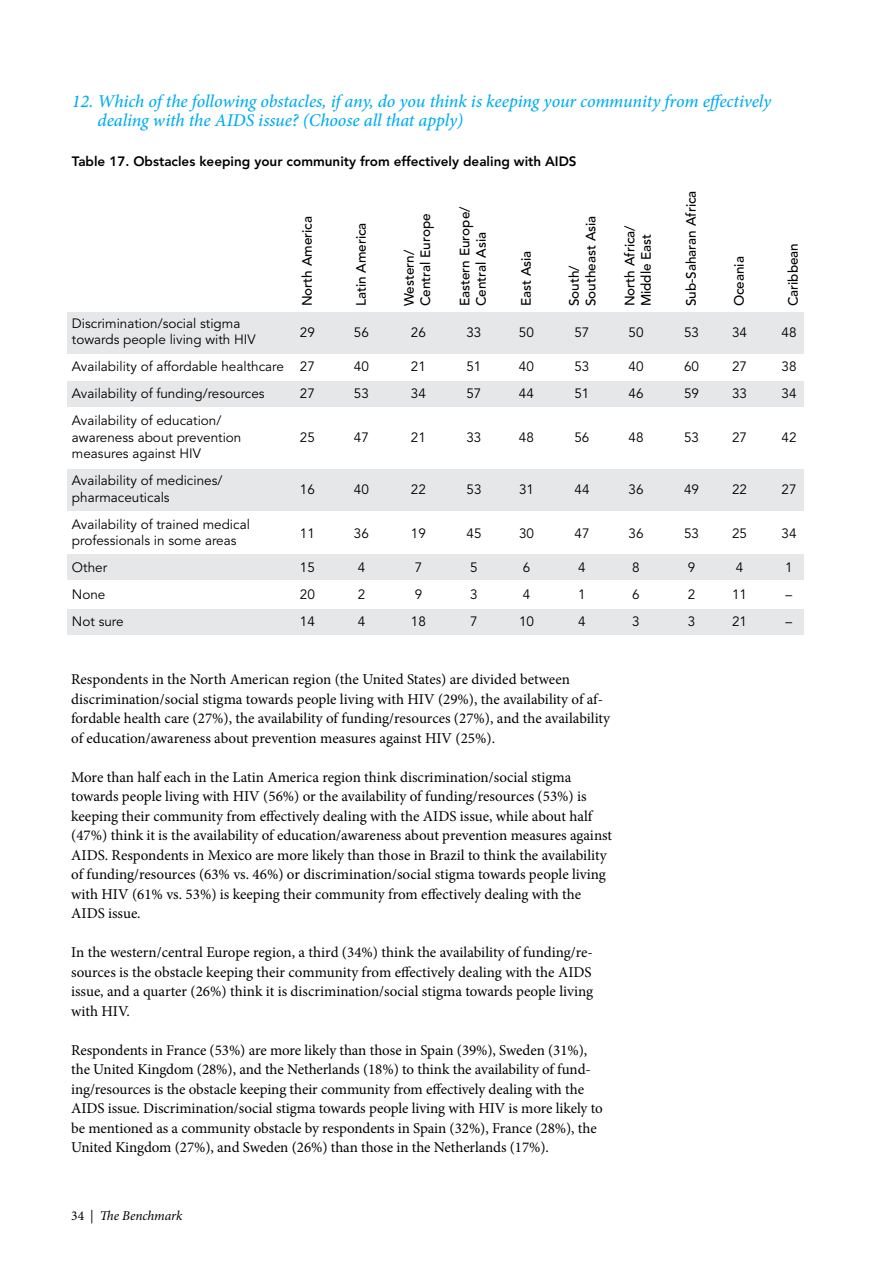
<style>
.page{position:relative;width:893px;height:1263px;background:#fff}
.page>*{position:absolute;margin:0;border:0;box-sizing:border-box;transform-origin:0 0}
.t1{font:italic 500 18px/19.5px "Minion Pro";letter-spacing:-.01em;color:#00aeef}
.t2{font:15px/19.5px "Minion Pro";letter-spacing:-.005em;color:#000}
.t3{font:13.5px/16.5px "Avenir";color:#000}
.t4{font:500 13.5px/16.5px "Avenir";color:#000}
.t5{font:800 13.5px "Avenir";color:#000}
.t6{font:italic 13.5px "Minion Pro";letter-spacing:-.01em;color:#000}
.s1{font-style:normal}
</style>
<div class="page">
<div style="left:68px;top:610px;width:736px;height:25px;background:#e6e7e8"></div>
<div style="left:68px;top:554px;width:736px;height:26px;background:#e6e7e8"></div>
<div style="left:68px;top:382px;width:736px;height:25px;background:#e6e7e8"></div>
<div style="left:68px;top:312px;width:736px;height:41px;background:#e6e7e8"></div>
<div style="left:68px;top:469px;width:736px;height:42px;background:#e6e7e8"></div>
<p class="t1" style="left:98px;top:91px;width:675px;text-indent:-26px">12. Which of the following obstacles, if any, do you think is keeping your community from effectively dealing with the AIDS issue? (Choose all that apply)</p>
<p class="t5" style="left:72px;top:153px;width:506px">Table 17. Obstacles keeping your community from effectively dealing with AIDS</p>
<p class="t4" style="left:299px;top:306px;width:92px;rotate:-90deg">North America</p>
<p class="t4" style="left:353px;top:306px;width:85px;rotate:-90deg">Latin America</p>
<p class="t4" style="left:401px;top:306px;width:94px;rotate:-90deg">Western/<br>Central Europe</p>
<p class="t4" style="left:457px;top:306px;width:101px;rotate:-90deg">Eastern Europe/<br>Central Asia</p>
<p class="t4" style="left:518px;top:306px;width:57px;rotate:-90deg">East Asia</p>
<p class="t4" style="left:566px;top:306px;width:92px;rotate:-90deg">South/<br>Southeast Asia</p>
<p class="t4" style="left:622px;top:306px;width:83px;rotate:-90deg">North Africa/<br>Middle East</p>
<p class="t4" style="left:683px;top:306px;width:117px;rotate:-90deg">Sub-Saharan Africa</p>
<p class="t4" style="left:731px;top:306px;width:52px;rotate:-90deg">Oceania</p>
<p class="t4" style="left:785px;top:306px;width:65px;rotate:-90deg">Caribbean</p>
<p class="t3" style="left:72px;top:315px;width:185px">Discrimination/social stigma towards people living with HIV</p>
<p class="t3" style="left:300px;top:324px;width:17px">29</p>
<p class="t3" style="left:354px;top:324px;width:17px">56</p>
<p class="t3" style="left:411px;top:324px;width:17px">26</p>
<p class="t3" style="left:466px;top:324px;width:17px">33</p>
<p class="t3" style="left:519px;top:324px;width:17px">50</p>
<p class="t3" style="left:574px;top:324px;width:17px">57</p>
<p class="t3" style="left:628px;top:324px;width:17px">50</p>
<p class="t3" style="left:684px;top:324px;width:17px">53</p>
<p class="t3" style="left:732px;top:324px;width:17px">34</p>
<p class="t3" style="left:781px;top:324px;width:17px">48</p>
<p class="t3" style="left:72px;top:359px;width:244px">Availability of affordable healthcare 27</p>
<p class="t3" style="left:354px;top:359px;width:17px">40</p>
<p class="t3" style="left:411px;top:359px;width:17px">21</p>
<p class="t3" style="left:466px;top:359px;width:17px">51</p>
<p class="t3" style="left:519px;top:359px;width:17px">40</p>
<p class="t3" style="left:574px;top:359px;width:17px">53</p>
<p class="t3" style="left:628px;top:359px;width:17px">40</p>
<p class="t3" style="left:684px;top:359px;width:17px">60</p>
<p class="t3" style="left:732px;top:359px;width:17px">27</p>
<p class="t3" style="left:781px;top:359px;width:17px">38</p>
<p class="t3" style="left:72px;top:386px;width:194px">Availability of funding/resources</p>
<p class="t3" style="left:300px;top:386px;width:17px">27</p>
<p class="t3" style="left:354px;top:386px;width:17px">53</p>
<p class="t3" style="left:411px;top:386px;width:17px">34</p>
<p class="t3" style="left:466px;top:386px;width:17px">57</p>
<p class="t3" style="left:519px;top:386px;width:17px">44</p>
<p class="t3" style="left:574px;top:386px;width:17px">51</p>
<p class="t3" style="left:628px;top:386px;width:17px">46</p>
<p class="t3" style="left:684px;top:386px;width:17px">59</p>
<p class="t3" style="left:732px;top:386px;width:17px">33</p>
<p class="t3" style="left:781px;top:386px;width:17px">34</p>
<p class="t3" style="left:72px;top:413px;width:171px">Availability of education/ awareness about prevention measures against HIV</p>
<p class="t3" style="left:300px;top:429px;width:17px">25</p>
<p class="t3" style="left:354px;top:429px;width:17px">47</p>
<p class="t3" style="left:411px;top:429px;width:17px">21</p>
<p class="t3" style="left:466px;top:429px;width:17px">33</p>
<p class="t3" style="left:519px;top:429px;width:17px">48</p>
<p class="t3" style="left:574px;top:429px;width:17px">56</p>
<p class="t3" style="left:628px;top:429px;width:17px">48</p>
<p class="t3" style="left:684px;top:429px;width:17px">53</p>
<p class="t3" style="left:732px;top:429px;width:17px">27</p>
<p class="t3" style="left:781px;top:429px;width:17px">42</p>
<p class="t3" style="left:72px;top:473px;width:152px">Availability of medicines/ pharmaceuticals</p>
<p class="t3" style="left:300px;top:482px;width:17px">16</p>
<p class="t3" style="left:354px;top:482px;width:17px">40</p>
<p class="t3" style="left:411px;top:482px;width:17px">22</p>
<p class="t3" style="left:466px;top:482px;width:17px">53</p>
<p class="t3" style="left:519px;top:482px;width:17px">31</p>
<p class="t3" style="left:574px;top:482px;width:17px">44</p>
<p class="t3" style="left:628px;top:482px;width:17px">36</p>
<p class="t3" style="left:684px;top:482px;width:17px">49</p>
<p class="t3" style="left:732px;top:482px;width:17px">22</p>
<p class="t3" style="left:781px;top:482px;width:17px">27</p>
<p class="t3" style="left:72px;top:516px;width:179px">Availability of trained medical professionals in some areas</p>
<p class="t3" style="left:300px;top:525px;width:17px">11</p>
<p class="t3" style="left:354px;top:525px;width:17px">36</p>
<p class="t3" style="left:411px;top:525px;width:17px">19</p>
<p class="t3" style="left:466px;top:525px;width:17px">45</p>
<p class="t3" style="left:519px;top:525px;width:17px">30</p>
<p class="t3" style="left:574px;top:525px;width:17px">47</p>
<p class="t3" style="left:628px;top:525px;width:17px">36</p>
<p class="t3" style="left:684px;top:525px;width:17px">53</p>
<p class="t3" style="left:732px;top:525px;width:17px">25</p>
<p class="t3" style="left:781px;top:525px;width:17px">34</p>
<p class="t3" style="left:72px;top:560px;width:37px">Other</p>
<p class="t3" style="left:300px;top:560px;width:17px">15</p>
<p class="t3" style="left:358px;top:560px;width:9px">4</p>
<p class="t3" style="left:415px;top:560px;width:9px">7</p>
<p class="t3" style="left:470px;top:560px;width:9px">5</p>
<p class="t3" style="left:523px;top:560px;width:9px">6</p>
<p class="t3" style="left:578px;top:560px;width:9px">4</p>
<p class="t3" style="left:632px;top:560px;width:9px">8</p>
<p class="t3" style="left:688px;top:560px;width:9px">9</p>
<p class="t3" style="left:736px;top:560px;width:9px">4</p>
<p class="t3" style="left:785px;top:560px;width:9px">1</p>
<p class="t3" style="left:72px;top:587px;width:35px">None</p>
<p class="t3" style="left:300px;top:587px;width:17px">20</p>
<p class="t3" style="left:358px;top:587px;width:9px">2</p>
<p class="t3" style="left:415px;top:587px;width:9px">9</p>
<p class="t3" style="left:470px;top:587px;width:9px">3</p>
<p class="t3" style="left:523px;top:587px;width:9px">4</p>
<p class="t3" style="left:578px;top:587px;width:9px">1</p>
<p class="t3" style="left:632px;top:587px;width:9px">6</p>
<p class="t3" style="left:688px;top:587px;width:9px">2</p>
<p class="t3" style="left:732px;top:587px;width:17px">11</p>
<p class="t3" style="left:786px;top:587px;width:8px">–</p>
<p class="t3" style="left:72px;top:614px;width:53px">Not sure</p>
<p class="t3" style="left:300px;top:614px;width:17px">14</p>
<p class="t3" style="left:358px;top:614px;width:9px">4</p>
<p class="t3" style="left:411px;top:614px;width:17px">18</p>
<p class="t3" style="left:470px;top:614px;width:9px">7</p>
<p class="t3" style="left:519px;top:614px;width:17px">10</p>
<p class="t3" style="left:578px;top:614px;width:9px">4</p>
<p class="t3" style="left:632px;top:614px;width:9px">3</p>
<p class="t3" style="left:688px;top:614px;width:9px">3</p>
<p class="t3" style="left:732px;top:614px;width:17px">21</p>
<p class="t3" style="left:786px;top:614px;width:8px">–</p>
<p class="t2" style="left:71px;top:670px;width:540px">Respondents in the North American region (the United States) are divided between discrimination/social stigma towards people living with HIV (29%), the availability of af&shy;fordable health care (27%), the availability of funding/resources (27%), and the availability of education/awareness about prevention measures against HIV (25%).</p>
<p class="t2" style="left:71px;top:767px;width:542px">More than half each in the Latin America region think discrimination/social stigma towards people living with HIV (56%) or the availability of funding/resources (53%) is keeping their community from effectively dealing with the AIDS issue, while about half (47%) think it is the availability of education/awareness about prevention measures against AIDS. Respondents in Mexico are more likely than those in Brazil to think the availability of funding/resources (63% vs. 46%) or discrimination/social stigma towards people living with HIV (61% vs. 53%) is keeping their community from effectively dealing with the AIDS issue.</p>
<p class="t2" style="left:71px;top:943px;width:523px;text-align:justify">In the western/central Europe region, a third (34%) think the availability of funding/re&shy;sources is the obstacle keeping their community from effectively dealing with the AIDS issue, and a quarter (26%) think it is discrimination/social stigma towards people living with HIV.</p>
<p class="t2" style="left:71px;top:1040px;width:533px">Respondents in France (53%) are more likely than those in Spain (39%), Sweden (31%), the United Kingdom (28%), and the Netherlands (18%) to think the availability of fund&shy;ing/resources is the obstacle keeping their community from effectively dealing with the AIDS issue. Discrimination/social stigma towards people living with HIV is more likely to be mentioned as a community obstacle by respondents in Spain (32%), France (28%), the United Kingdom (27%), and Sweden (26%) than those in the Netherlands (17%).</p>
<p class="t6" style="left:71px;top:1207px;width:113px"><span class="s1">34 |</span> The Benchmark</p>
</div>
